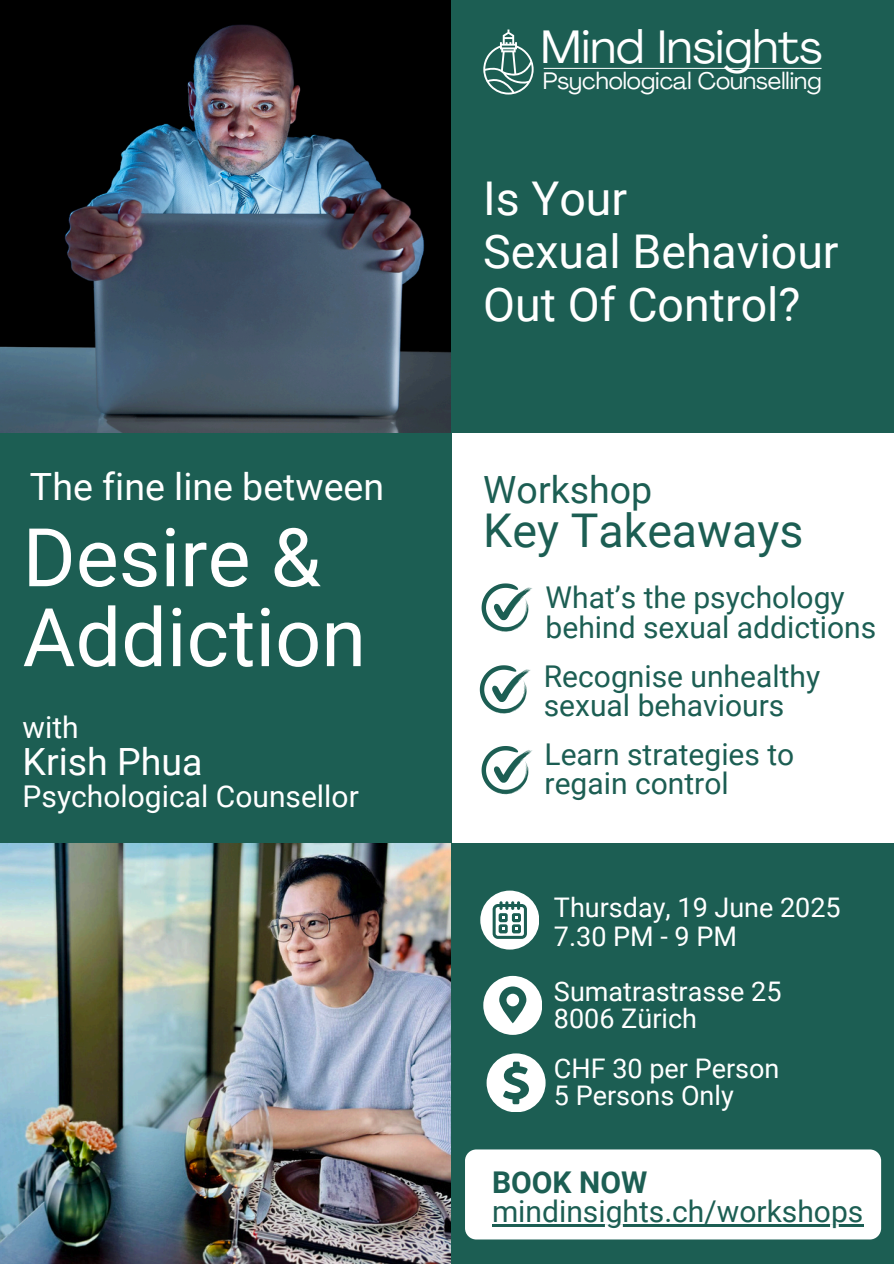
<style>
.page{position:relative;width:894px;height:1264px;background:#fff}
.page>*{position:absolute;margin:0;border:0;box-sizing:border-box;transform-origin:0 0}
.t1{font:81px/79.8px "Roboto";color:#fff}
.t2{font:46.5px/52.8px "Roboto";color:#fff}
.t3{font:46.5px "Roboto";color:#1c5e53}
.t4{font:46.2px "Agrandir";letter-spacing:.005em;color:#fff}
.t5{font:37.5px "Roboto";color:#fff}
.t6{font:37.5px "Roboto";color:#1c5e53}
.t7{font:30px/29.2px "Roboto";color:#1c5e53}
.t8{font:30px "Roboto";color:#fff}
.t9{font:700 30px "Roboto";color:#1c5e53}
.t10{font:27px "Roboto";color:#fff}
.t11{font:23.55px "Agrandir";color:#fff}
</style>
<div class="page">
<div style="left:447px;top:843px;width:446px;height:420px;background:#1c5e53"></div>
<div style="left:0;top:421px;width:451px;height:433px;background:#1c5e53"></div>
<div style="left:447px;top:0;width:446px;height:433px;background:#1c5e53"></div>
<svg style="left:481px;top:583px;width:51px;height:48px"></svg>
<svg style="left:479px;top:665px;width:51px;height:48px"></svg>
<svg style="left:481px;top:746px;width:51px;height:48px"></svg>
<svg style="left:480px;top:890px;width:58px;height:59px"></svg>
<svg style="left:483px;top:975px;width:58px;height:59px"></svg>
<svg style="left:486px;top:1053px;width:59px;height:58px"></svg>
<img style="left:0;top:0;width:450px;height:433px">
<svg style="left:483px;top:30px;width:50px;height:64px"></svg>
<hr style="left:543px;top:68px;width:278px;height:1px;background:#fff">
<img style="left:0;top:843px;width:450px;height:420px">
<div style="left:465px;top:1149px;width:415px;height:90px;background:#fff;border-radius:11px"></div>
<hr style="left:492px;top:1224px;width:371px;height:2px;background:#1c5e53">
<p class="t5" style="left:30px;top:465px;width:355px">The fine line between</p>
<p class="t1" style="left:23px;top:518px;width:345px">Desire &amp;<br>Addiction</p>
<p class="t8" style="left:23px;top:710px;width:58px">with</p>
<h4 class="t5" style="left:23px;top:740px;width:181px">Krish Phua</h4>
<h3 class="t8" style="left:23px;top:779px;width:337px">Psychological Counsellor</h3>
<p class="t4" style="left:540px;top:28px;width:283px">Mind Insights</p>
<p class="t11" style="left:542px;top:72px;width:280px">Psychological Counselling</p>
<h3 class="t2" style="left:483px;top:173px;width:357px">Is Your<br>Sexual Behaviour<br>Out Of Control?</h3>
<h4 class="t6" style="left:483px;top:468px;width:170px">Workshop</h4>
<h4 class="t3" style="left:483px;top:503px;width:321px">Key Takeaways</h4>
<p class="t7" style="left:545px;top:583px;width:332px">What’s the psychology behind sexual addictions</p>
<p class="t7" style="left:543px;top:662px;width:278px">Recognise unhealthy sexual behaviours</p>
<h2 class="t7" style="left:544px;top:740px;width:251px">Learn strategies to regain control</h2>
<p class="t10" style="left:554px;top:891px;width:288px">Thursday, 19 June 2025</p>
<h2 class="t10" style="left:554px;top:921px;width:184px">7.30 PM - 9 PM</h2>
<h1 class="t10" style="left:554px;top:975px;width:229px">Sumatrastrasse 25</h1>
<h4 class="t10" style="left:554px;top:1002px;width:144px">8006 Zürich</h4>
<h4 class="t10" style="left:554px;top:1052px;width:227px">CHF 30 per Person</h4>
<h4 class="t10" style="left:554px;top:1079px;width:181px">5 Persons Only</h4>
<h2 class="t9" style="left:492px;top:1165px;width:157px">BOOK NOW</h2>
<p class="t7" style="left:492px;top:1197px;width:372px">mindinsights.ch/workshops</p>
</div>
